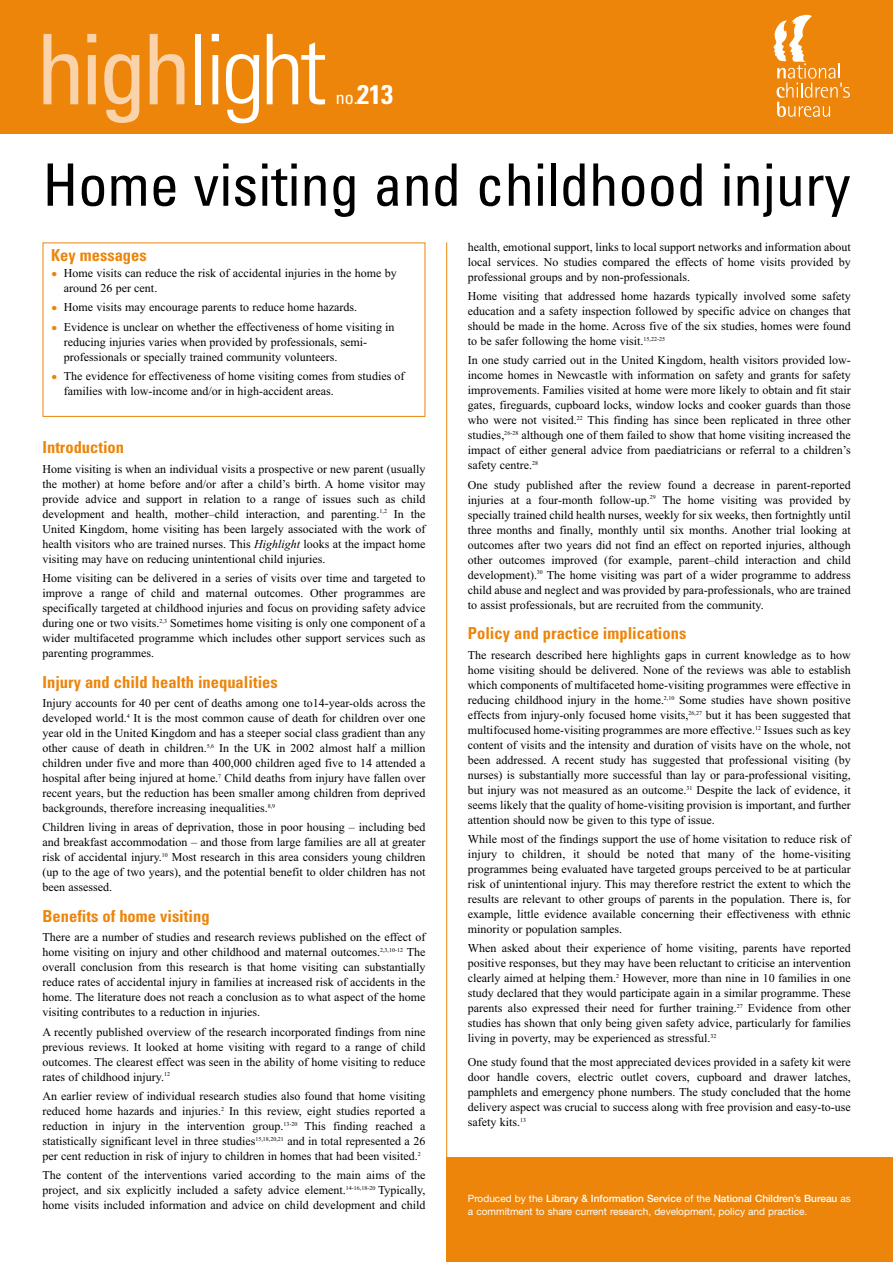
<style>
.page{position:relative;width:893px;height:1262px;background:#fff}
.page>*{position:absolute;margin:0;border:0;box-sizing:border-box;transform-origin:0 0}
.t1{font:300 condensed 97.5px "Univers";letter-spacing:-.045em;color:#fff}
.t2{font:condensed 58.5px "Univers";color:#000}
.t3{font:condensed 18px "Univers";color:#fff}
.t4{font:700 condensed 16.5px "Univers";color:#ec850a}
.t5{font:12px/15px "Times";color:#000;text-align:justify}
.t6{font:10.05px/13px "Helvetica Neue";color:#fff}
.s1{font-weight:400;color:#fbd3aa}
.s2{font-weight:700;font-size:27px}
.s3{font-size:18px;color:#ec850a}
.s4{font-style:italic}
.s5{font-weight:500}
</style>
<div class="page">
<div style="left:446px;top:1157px;width:446px;height:104px;background:#ec850a"></div>
<div style="left:0;top:0;width:892px;height:133px;background:#ec850a"></div>
<hr style="left:446px;top:242px;width:1px;height:986px;background:#ec850a">
<svg style="left:773px;top:14px;width:76px;height:103px"></svg>
<div style="left:43px;top:242px;width:382px;height:175px;border:1px solid #ec850a"></div>
<h1 class="t1" style="left:37px;top:34px;width:292px"><span class="s1">high</span>light</h1>
<h3 class="t3" style="left:336px;top:91px;width:59px">no.<span class="s2">213</span></h3>
<h2 class="t2" style="left:43px;top:163px;width:809px">Home visiting and childhood injury</h2>
<h3 class="t4" style="left:51px;top:249px;width:97px">Key messages</h3>
<p class="t5" style="left:64px;top:267px;width:334px;text-indent:-13px"><span class="s3">•</span> Home visits can reduce the risk of accidental injuries in the home by around 26 per cent.</p>
<p class="t5" style="left:51px;top:301px;width:308px"><span class="s3">•</span> Home visits may encourage parents to reduce home hazards.</p>
<p class="t5" style="left:64px;top:320px;width:332px;text-align:left;text-indent:-13px"><span class="s3">•</span> Evidence is unclear on whether the effectiveness of home visiting in reducing injuries varies when provided by professionals, semi&shy;professionals or specially trained community volunteers.</p>
<p class="t5" style="left:64px;top:369px;width:342px;text-indent:-13px"><span class="s3">•</span> The evidence for effectiveness of home visiting comes from studies of families with low-income and/or in high-accident areas.</p>
<h3 class="t4" style="left:43px;top:441px;width:83px">Introduction</h3>
<p class="t5" style="left:43px;top:462px;width:384px">Home visiting is when an individual visits a prospective or new parent (usually the mother) at home before and/or after a child’s birth. A home visitor may provide advice and support in relation to a range of issues such as child development and health, mother–child interaction, and parenting.<sup>1,2</sup> In the United Kingdom, home visiting has been largely associated with the work of health visitors who are trained nurses. This <span class="s4">Highlight</span> looks at the impact home visiting may have on reducing unintentional child injuries.</p>
<p class="t5" style="left:43px;top:571px;width:384px">Home visiting can be delivered in a series of visits over time and targeted to improve a range of child and maternal outcomes. Other programmes are specifically targeted at childhood injuries and focus on providing safety advice during one or two visits.<sup>2,3</sup> Sometimes home visiting is only one component of a wider multifaceted programme which includes other support services such as parenting programmes.</p>
<h3 class="t4" style="left:43px;top:676px;width:237px">Injury and child health inequalities</h3>
<p class="t5" style="left:43px;top:696px;width:384px">Injury accounts for 40 per cent of deaths among one to14-year-olds across the developed world.<sup>4</sup> It is the most common cause of death for children over one year old in the United Kingdom and has a steeper social class gradient than any other cause of death in children.<sup>5,6</sup> In the UK in 2002 almost half a million children under five and more than 400,000 children aged five to 14 attended a hospital after being injured at home.<sup>7</sup> Child deaths from injury have fallen over recent years, but the reduction has been smaller among children from deprived backgrounds, therefore increasing inequalities.<sup>8,9</sup></p>
<p class="t5" style="left:43px;top:821px;width:384px">Children living in areas of deprivation, those in poor housing – including bed and breakfast accommodation – and those from large families are all at greater risk of accidental injury.<sup>10</sup> Most research in this area considers young children (up to the age of two years), and the potential benefit to older children has not been assessed.</p>
<h3 class="t4" style="left:43px;top:910px;width:168px">Benefits of home visiting</h3>
<p class="t5" style="left:43px;top:931px;width:384px">There are a number of studies and research reviews published on the effect of home visiting on injury and other childhood and maternal outcomes.<sup>2,3,10-12</sup> The overall conclusion from this research is that home visiting can substantially reduce rates of accidental injury in families at increased risk of accidents in the home. The literature does not reach a conclusion as to what aspect of the home visiting contributes to a reduction in injuries.</p>
<p class="t5" style="left:43px;top:1025px;width:384px">A recently published overview of the research incorporated findings from nine previous reviews. It looked at home visiting with regard to a range of child outcomes. The clearest effect was seen in the ability of home visiting to reduce rates of childhood injury.<sup>12</sup></p>
<p class="t5" style="left:43px;top:1089px;width:384px">An earlier review of individual research studies also found that home visiting reduced home hazards and injuries.<sup>2</sup> In this review, eight studies reported a reduction in injury in the intervention group.<sup>13-20</sup> This finding reached a statistically significant level in three studies<sup>15,18,20,21</sup> and in total represented a 26 per cent reduction in risk of injury to children in homes that had been visited.<sup>2</sup></p>
<p class="t5" style="left:43px;top:1168px;width:384px">The content of the interventions varied according to the main aims of the project, and six explicitly included a safety advice element.<sup>14-16,18-20</sup> Typically, home visits included information and advice on child development and child</p>
<p class="t5" style="left:468px;top:240px;width:384px">health, emotional support, links to local support networks and information about local services. No studies compared the effects of home visits provided by professional groups and by non-professionals.</p>
<p class="t5" style="left:468px;top:290px;width:384px">Home visiting that addressed home hazards typically involved some safety education and a safety inspection followed by specific advice on changes that should be made in the home. Across five of the six studies, homes were found to be safer following the home visit.<sup>15,22-25</sup></p>
<p class="t5" style="left:468px;top:354px;width:384px">In one study carried out in the United Kingdom, health visitors provided low&shy;income homes in Newcastle with information on safety and grants for safety improvements. Families visited at home were more likely to obtain and fit stair gates, fireguards, cupboard locks, window locks and cooker guards than those who were not visited.<sup>22</sup> This finding has since been replicated in three other studies,<sup>26-28</sup> although one of them failed to show that home visiting increased the impact of either general advice from paediatricians or referral to a children’s safety centre.<sup>28</sup></p>
<p class="t5" style="left:468px;top:478px;width:384px">One study published after the review found a decrease in parent-reported injuries at a four-month follow-up.<sup>29</sup> The home visiting was provided by specially trained child health nurses, weekly for six weeks, then fortnightly until three months and finally, monthly until six months. Another trial looking at outcomes after two years did not find an effect on reported injuries, although other outcomes improved (for example, parent–child interaction and child development).<sup>30</sup> The home visiting was part of a wider programme to address child abuse and neglect and was provided by para-professionals, who are trained to assist professionals, but are recruited from the community.</p>
<h3 class="t4" style="left:468px;top:627px;width:220px">Policy and practice implications</h3>
<p class="t5" style="left:468px;top:648px;width:384px">The research described here highlights gaps in current knowledge as to how home visiting should be delivered. None of the reviews was able to establish which components of multifaceted home-visiting programmes were effective in reducing childhood injury in the home.<sup>2,10</sup> Some studies have shown positive effects from injury-only focused home visits,<sup>26,27</sup> but it has been suggested that multifocused home-visiting programmes are more effective.<sup>12</sup> Issues such as key content of visits and the intensity and duration of visits have on the whole, not been addressed. A recent study has suggested that professional visiting (by nurses) is substantially more successful than lay or para-professional visiting, but injury was not measured as an outcome.<sup>31</sup> Despite the lack of evidence, it seems likely that the quality of home-visiting provision is important, and further attention should now be given to this type of issue.</p>
<p class="t5" style="left:468px;top:832px;width:384px">While most of the findings support the use of home visitation to reduce risk of injury to children, it should be noted that many of the home-visiting programmes being evaluated have targeted groups perceived to be at particular risk of unintentional injury. This may therefore restrict the extent to which the results are relevant to other groups of parents in the population. There is, for example, little evidence available concerning their effectiveness with ethnic minority or population samples.</p>
<p class="t5" style="left:468px;top:942px;width:384px">When asked about their experience of home visiting, parents have reported positive responses, but they may have been reluctant to criticise an intervention clearly aimed at helping them.<sup>2</sup> However, more than nine in 10 families in one study declared that they would participate again in a similar programme. These parents also expressed their need for further training.<sup>27</sup> Evidence from other studies has shown that only being given safety advice, particularly for families living in poverty, may be experienced as stressful.<sup>32</sup></p>
<p class="t5" style="left:468px;top:1055px;width:384px">One study found that the most appreciated devices provided in a safety kit were door handle covers, electric outlet covers, cupboard and drawer latches, pamphlets and emergency phone numbers. The study concluded that the home delivery aspect was crucial to success along with free provision and easy-to-use safety kits.<sup>13</sup></p>
<p class="t6" style="left:468px;top:1192px;width:384px">Produced by the <span class="s5">Library &amp; Information Service</span> of the <span class="s5">National Children’s Bureau</span> as a commitment to share current research, development, policy and practice.</p>
</div>
